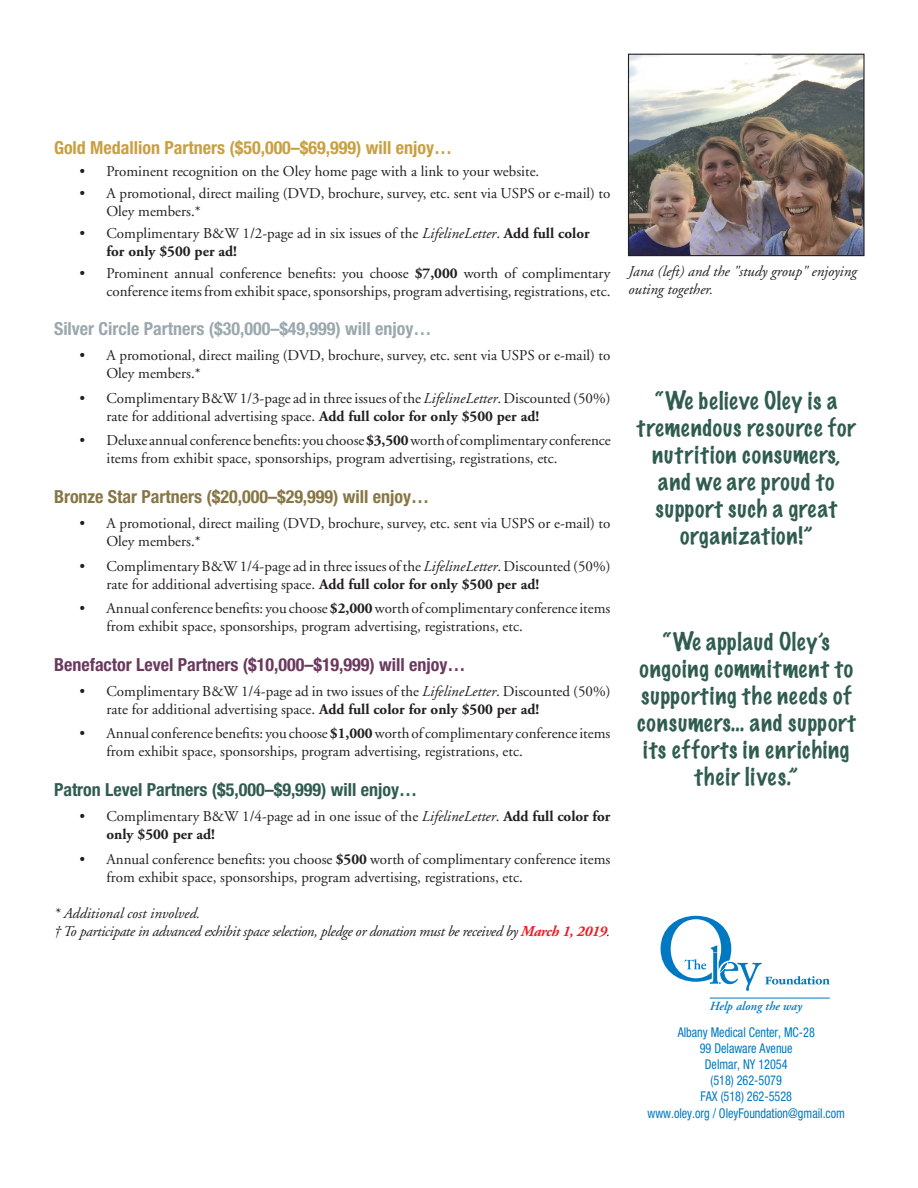
<style>
.page{position:relative;width:918px;height:1188px;background:#fff}
.page>*{position:absolute;margin:0;border:0;box-sizing:border-box;transform-origin:0 0}
.t1{font:100 22.5px/27px "Marker Felt";letter-spacing:.04em;color:#305c50;text-align:center}
.t2{font:700 condensed 18px "Helvetica Neue";color:#6b395d}
.t3{font:700 condensed 18px "Helvetica Neue";color:#c9a041}
.t4{font:700 condensed 18px "Helvetica Neue";color:#9ba8ad}
.t5{font:700 condensed 18px "Helvetica Neue";color:#877645}
.t6{font:700 condensed 18px "Helvetica Neue";color:#305c50}
.t7{font:15px/18px "Adobe Garamond";color:#231f20}
.t8{font:italic 15px/18px "Adobe Garamond";letter-spacing:-.025em;color:#231f20}
.t9{font:italic 15px/18px "Adobe Garamond";color:#231f20}
.t10{font:condensed 13.5px/16.2px "Helvetica Neue";color:#0079c2;text-align:center;scale:.9 1}
.t11{font:italic 600 12.45px "Adobe Garamond";color:#0079c2}
.s1{font-style:italic}
.s2{font-weight:700}
.s3{font-weight:700;color:#ee1d23}
</style>
<div class="page">
<svg style="left:661px;top:916px;width:169px;height:75px"></svg>
<hr style="left:710px;top:998px;width:120px;height:1px;background:#0079c2">
<img style="left:630px;top:56px;width:233px;height:198px">
<div style="left:628px;top:54px;width:237px;height:202px;border:1px solid #231f20"></div>
<p class="t3" style="left:54px;top:137px;width:400px">Gold Medallion Partners ($50,000–$69,999) will enjoy…</p>
<p class="t7" style="left:80px;top:163px;width:461px">• Prominent recognition on the Oley home page with a link to your website.</p>
<p class="t7" style="left:106px;top:185px;width:506px;text-indent:-27px">• A promotional, direct mailing (DVD, brochure, survey, etc. sent via USPS or e-mail) to<br>Oley members.*</p>
<p class="t7" style="left:106px;top:224px;width:485px;text-indent:-27px">• Complimentary B&amp;W 1/2-page ad in six issues of the <span class="s1">LifelineLetter</span>. <span class="s2">Add full color for only $500 per ad!</span></p>
<p class="t7" style="left:80px;top:264px;width:532px;text-align:right">• Prominent annual conference benefits: you choose <span class="s2">$7,000</span> worth of complimentary conference items from exhibit space, sponsorships, program advertising, registrations, etc.</p>
<p class="t4" style="left:54px;top:318px;width:379px">Silver Circle Partners ($30,000–$49,999) will enjoy…</p>
<p class="t7" style="left:106px;top:347px;width:506px;text-indent:-27px">• A promotional, direct mailing (DVD, brochure, survey, etc. sent via USPS or e-mail) to<br>Oley members.*</p>
<p class="t7" style="left:106px;top:389px;width:505px;text-indent:-27px">• Complimentary B&amp;W 1/3-page ad in three issues of the <span class="s1">LifelineLetter</span>. Discounted (50%) rate for additional advertising space. <span class="s2">Add full color for only $500 per ad!</span></p>
<p class="t7" style="left:106px;top:432px;width:506px;text-indent:-27px">• Deluxe annual conference benefits: you choose <span class="s2">$3,500</span> worth of complimentary conference items from exhibit space, sponsorships, program advertising, registrations, etc.</p>
<p class="t5" style="left:54px;top:486px;width:377px">Bronze Star Partners ($20,000–$29,999) will enjoy…</p>
<p class="t7" style="left:106px;top:514px;width:506px;text-indent:-27px">• A promotional, direct mailing (DVD, brochure, survey, etc. sent via USPS or e-mail) to<br>Oley members.*</p>
<p class="t7" style="left:106px;top:557px;width:505px;text-indent:-27px">• Complimentary B&amp;W 1/4-page ad in three issues of the <span class="s1">LifelineLetter</span>. Discounted (50%) rate for additional advertising space. <span class="s2">Add full color for only $500 per ad!</span></p>
<p class="t7" style="left:106px;top:600px;width:505px;text-indent:-27px">• Annual conference benefits: you choose <span class="s2">$2,000</span> worth of complimentary conference items from exhibit space, sponsorships, program advertising, registrations, etc.</p>
<p class="t2" style="left:54px;top:654px;width:413px">Benefactor Level Partners ($10,000–$19,999) will enjoy…</p>
<p class="t7" style="left:106px;top:682px;width:505px;text-indent:-27px">• Complimentary B&amp;W 1/4-page ad in two issues of the <span class="s1">LifelineLetter</span>. Discounted (50%) rate for additional advertising space. <span class="s2">Add full color for only $500 per ad!</span></p>
<p class="t7" style="left:106px;top:725px;width:505px;text-indent:-27px">• Annual conference benefits: you choose <span class="s2">$1,000</span> worth of complimentary conference items from exhibit space, sponsorships, program advertising, registrations, etc.</p>
<p class="t6" style="left:54px;top:779px;width:365px">Patron Level Partners ($5,000–$9,999) will enjoy…</p>
<p class="t7" style="left:106px;top:807px;width:506px;text-indent:-27px">• Complimentary B&amp;W 1/4-page ad in one issue of the <span class="s1">LifelineLetter</span>. <span class="s2">Add full color for only $500 per ad!</span></p>
<p class="t7" style="left:106px;top:850px;width:505px;text-indent:-27px">• Annual conference benefits: you choose <span class="s2">$500</span> worth of complimentary conference items from exhibit space, sponsorships, program advertising, registrations, etc.</p>
<p class="t8" style="left:54px;top:904px;width:558px">* Additional cost involved.<br>† To participate in advanced exhibit space selection, pledge or donation must be received by <span class="s3">March 1, 2019</span>.</p>
<p class="t9" style="left:628px;top:263px;width:230px">Jana (left) and the "study group" enjoying outing together.</p>
<h1 class="t1" style="left:637px;top:386px;width:221px">“We believe Oley is a tremendous resource for nutrition consumers, and we are proud to support such a great organization!”</h1>
<h1 class="t1" style="left:637px;top:628px;width:220px">“We applaud Oley’s ongoing commitment to supporting the needs of consumers… and support its efforts in enriching their lives.”</h1>
<p class="t11" style="left:710px;top:999px;width:94px">Help along the way</p>
<p class="t10" style="left:648px;top:1024px;width:221px">Albany Medical Center, MC-28<br>99 Delaware Avenue<br>Delmar, NY 12054<br>(518) 262-5079<br>FAX (518) 262-5528<br>www.oley.org / OleyFoundation@gmail.com</p>
</div>
